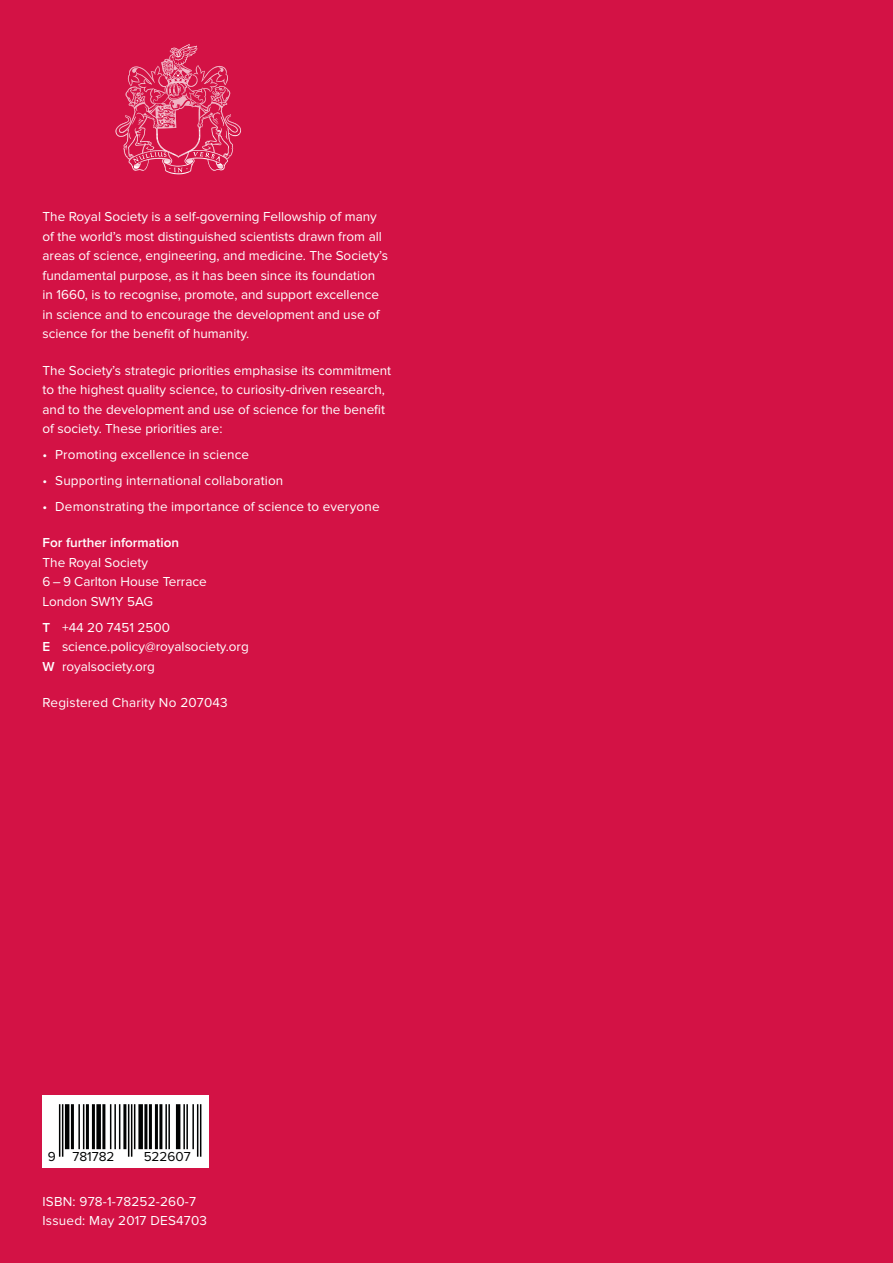
<style>
.page{position:relative;width:893px;height:1263px;background:#d31245}
.page>*{position:absolute;margin:0;border:0;box-sizing:border-box;transform-origin:0 0}
.t1{font:13.5px/19.5px "Proxima Nova";color:#fff}
.t2{font:600 13.5px "Proxima Nova";color:#fff}
.t3{font:13.5px "Proxima Nova";color:#010202}
.s1{font-weight:600}
</style>
<div class="page">
<div style="left:43px;top:1095px;width:166px;height:72px;background:#fff"></div>
<svg style="left:58px;top:1104px;width:142px;height:53px"></svg>
<hr style="left:62px;top:1104px;width:1px;height:53px;background:#010202">
<hr style="left:59px;top:1104px;width:1px;height:53px;background:#010202">
<hr style="left:65px;top:1104px;width:4px;height:45px;background:#010202">
<hr style="left:71px;top:1104px;width:3px;height:45px;background:#010202">
<hr style="left:83px;top:1104px;width:1px;height:45px;background:#010202">
<hr style="left:78px;top:1104px;width:2px;height:45px;background:#010202">
<hr style="left:92px;top:1104px;width:3px;height:45px;background:#010202">
<hr style="left:86px;top:1104px;width:3px;height:45px;background:#010202">
<div style="left:96px;top:1104px;width:5px;height:45px;background:#010202"></div>
<hr style="left:102px;top:1104px;width:3px;height:45px;background:#010202">
<hr style="left:119px;top:1104px;width:1px;height:45px;background:#010202">
<hr style="left:114px;top:1104px;width:2px;height:45px;background:#010202">
<hr style="left:110px;top:1104px;width:1px;height:45px;background:#010202">
<hr style="left:123px;top:1104px;width:3px;height:45px;background:#010202">
<hr style="left:134px;top:1104px;width:1px;height:45px;background:#010202">
<hr style="left:131px;top:1104px;width:1px;height:53px;background:#010202">
<hr style="left:128px;top:1104px;width:1px;height:53px;background:#010202">
<div style="left:138px;top:1104px;width:5px;height:45px;background:#010202"></div>
<hr style="left:159px;top:1104px;width:3px;height:45px;background:#010202">
<hr style="left:155px;top:1104px;width:3px;height:45px;background:#010202">
<hr style="left:149px;top:1104px;width:3px;height:45px;background:#010202">
<hr style="left:144px;top:1104px;width:3px;height:45px;background:#010202">
<hr style="left:168px;top:1104px;width:2px;height:45px;background:#010202">
<hr style="left:165px;top:1104px;width:2px;height:45px;background:#010202">
<hr style="left:176px;top:1104px;width:4px;height:45px;background:#010202">
<hr style="left:200px;top:1104px;width:1px;height:53px;background:#010202">
<hr style="left:197px;top:1104px;width:1px;height:53px;background:#010202">
<hr style="left:192px;top:1104px;width:2px;height:45px;background:#010202">
<hr style="left:186px;top:1104px;width:2px;height:45px;background:#010202">
<hr style="left:183px;top:1104px;width:2px;height:45px;background:#010202">
<svg style="left:115px;top:44px;width:126px;height:130px"></svg>
<p class="t1" style="left:43px;top:207px;width:347px">The Royal Society is a self-governing Fellowship of many of the world’s most distinguished scientists drawn from all areas of science, engineering, and medicine. The Society’s fundamental purpose, as it has been since its foundation in 1660, is to recognise, promote, and support excellence in science and to encourage the development and use of science for the benefit of humanity.</p>
<p class="t1" style="left:43px;top:361px;width:350px">The Society’s strategic priorities emphasise its commitment to the highest quality science, to curiosity-driven research, and to the development and use of science for the benefit of society. These priorities are:</p>
<p class="t1" style="left:43px;top:445px;width:208px">• Promoting excellence in science</p>
<p class="t1" style="left:43px;top:471px;width:242px">• Supporting international collaboration</p>
<p class="t1" style="left:43px;top:497px;width:339px">• Demonstrating the importance of science to everyone</p>
<p class="t2" style="left:43px;top:535px;width:138px">For further information</p>
<p class="t1" style="left:43px;top:553px;width:166px">The Royal Society<br>6 – 9 Carlton House Terrace<br>London SW1Y 5AG</p>
<p class="t1" style="left:43px;top:618px;width:208px"><span class="s1">T</span> +44 20 7451 2500<br><span class="s1">E</span> science.policy@royalsociety.org<br><span class="s1">W</span> royalsociety.org</p>
<p class="t1" style="left:43px;top:693px;width:187px">Registered Charity No 207043</p>
<p class="t3" style="left:48px;top:1148px;width:68px">9 781782</p>
<p class="t3" style="left:144px;top:1148px;width:49px">522607</p>
<p class="t1" style="left:43px;top:1192px;width:166px">ISBN: 978-1-78252-260-7<br>Issued: May 2017 DES4703</p>
</div>
